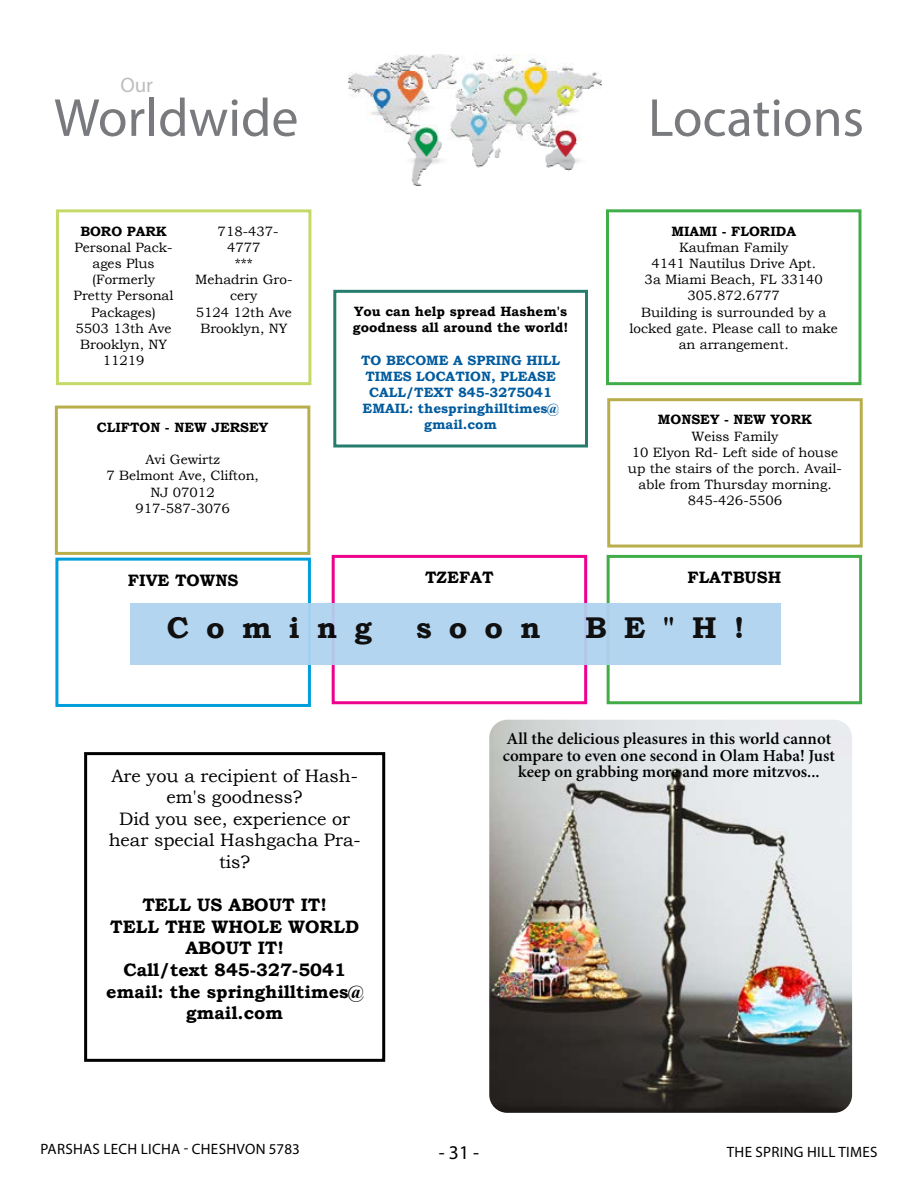
<style>
.page{position:relative;width:918px;height:1188px;background:#fff}
.page>*{position:absolute;margin:0;border:0;box-sizing:border-box;transform-origin:0 0}
.t1{font:54px "Myriad Pro";color:#797a7d}
.t2{font:700 30px "Bookman Old Style";letter-spacing:.57em;color:#000}
.t3{font:21px "Myriad Pro";color:#bcbec0}
.t4{font:19.5px "Myriad Pro";color:#000}
.t5{font:700 18px/21.6px "Bookman Old Style";color:#000;text-align:center}
.t6{font:18px/21.6px "Bookman Old Style";color:#000;text-align:center}
.t7{font:700 16.5px/16.5px "Adobe Hebrew";color:#000}
.t8{font:700 16.5px "Bookman Old Style";color:#000}
.t9{font:15px "Myriad Pro";letter-spacing:.02em;color:#000}
.t10{font:13.5px/16.2px "Bookman Old Style";color:#000;text-align:center}
.t11{font:700 13.5px/16.2px "Bookman Old Style";color:#000}
.t12{font:700 13.5px/16.2px "Bookman Old Style";color:#005b9e;text-align:center}
</style>
<div class="page">
<img style="left:348px;top:55px;width:253px;height:131px">
<div style="left:55px;top:558px;width:256px;height:149px;border:3px solid #009edb"></div>
<div style="left:607px;top:555px;width:255px;height:149px;border:3px solid #41ad49"></div>
<div style="left:332px;top:555px;width:255px;height:149px;border:3px solid #ec008c"></div>
<div style="left:333px;top:290px;width:255px;height:158px;border:3px solid #267d6d"></div>
<div style="left:56px;top:209px;width:255px;height:176px;border:3px solid #c3da68"></div>
<div style="left:607px;top:398px;width:256px;height:150px;border:3px solid #b9ae4c"></div>
<div style="left:606px;top:209px;width:255px;height:176px;border:3px solid #41ad49"></div>
<div style="left:131px;top:603px;width:650px;height:62px;background:#b0d3f0"></div>
<div style="left:55px;top:406px;width:255px;height:149px;border:3px solid #b9ae4c"></div>
<img style="left:489px;top:720px;width:363px;height:393px">
<div style="left:84px;top:752px;width:301px;height:310px;border:3px solid #000"></div>
<h3 class="t3" style="left:120px;top:72px;width:34px">Our</h3>
<h1 class="t1" style="left:54px;top:84px;width:246px">Worldwide</h1>
<h1 class="t1" style="left:648px;top:84px;width:217px">Locations</h1>
<p class="t11" style="left:80px;top:223px;width:88px">BORO PARK</p>
<p class="t10" style="left:93px;top:255px;width:64px">ages Plus</p>
<p class="t10" style="left:75px;top:239px;width:100px">Personal Pack-</p>
<p class="t10" style="left:74px;top:272px;width:101px">(Formerly<br>Pretty Personal<br>Packages(<br>5503 13th Ave<br>Brooklyn, NY<br>11219</p>
<p class="t10" style="left:218px;top:223px;width:63px">718-437-</p>
<p class="t10" style="left:227px;top:239px;width:35px">4777</p>
<p class="t10" style="left:235px;top:255px;width:19px">***</p>
<p class="t10" style="left:230px;top:288px;width:29px">cery</p>
<p class="t10" style="left:195px;top:272px;width:99px">Mehadrin Gro-</p>
<p class="t10" style="left:196px;top:304px;width:98px">5124 12th Ave<br>Brooklyn, NY</p>
<p class="t11" style="left:97px;top:419px;width:173px">CLIFTON - NEW JERSEY</p>
<p class="t10" style="left:106px;top:451px;width:154px">Avi Gewirtz<br>7 Belmont Ave, Clifton,<br>NJ 07012<br>917-587-3076</p>
<p class="t11" style="left:353px;top:303px;width:217px">You can help spread Hashem s' goodness all around the world!</p>
<p class="t12" style="left:361px;top:352px;width:200px">TO BECOME A SPRING HILL<br>TIMES LOCATION, PLEASE<br>CALL/TEXT 845-3275041<br>EMAIL: thespringhilltimes@ gmail.com</p>
<p class="t11" style="left:671px;top:223px;width:126px">MIAMI - FLORIDA</p>
<p class="t10" style="left:630px;top:239px;width:210px">Kaufman Family<br>4141 Nautilus Drive Apt.<br>3a Miami Beach, FL 33140<br>305.872.6777<br>Building is surrounded by a locked gate. Please call to make an arrangement.</p>
<p class="t11" style="left:658px;top:412px;width:156px">MONSEY - NEW YORK</p>
<p class="t10" style="left:632px;top:428px;width:208px">Weiss Family<br>10 Elyon Rd- Left side of house</p>
<p class="t10" style="left:638px;top:477px;width:195px">able from Thursday morning.</p>
<p class="t10" style="left:628px;top:460px;width:216px">up the stairs of the porch. Avail-</p>
<p class="t10" style="left:688px;top:493px;width:96px">845-426-5506</p>
<p class="t8" style="left:128px;top:568px;width:112px">FIVE TOWNS</p>
<h2 class="t2" style="left:167px;top:606px;width:206px">Coming</h2>
<p class="t8" style="left:425px;top:566px;width:70px">TZEFAT</p>
<h2 class="t2" style="left:416px;top:606px;width:126px">soon</h2>
<h2 class="t2" style="left:585px;top:606px;width:62px">B E</h2>
<h2 class="t2" style="left:662px;top:606px;width:14px">"</h2>
<p class="t8" style="left:688px;top:566px;width:95px">FLATBUSH</p>
<h2 class="t2" style="left:692px;top:606px;width:26px">H</h2>
<h2 class="t2" style="left:734px;top:606px;width:12px">!</h2>
<p class="t7" style="left:503px;top:731px;width:334px">All the delicious pleasures in this world cannot compare to even one second in Olam Haba! Just</p>
<h3 class="t6" style="left:111px;top:765px;width:248px">Are you a recipient of Hash-</h3>
<p class="t7" style="left:518px;top:764px;width:303px">keep on grabbing more and more mitzvos...</p>
<h3 class="t6" style="left:119px;top:786px;width:233px">em s' goodness?<br>Did you see, experience or</h3>
<h3 class="t6" style="left:219px;top:851px;width:33px">tis?</h3>
<h3 class="t6" style="left:109px;top:829px;width:253px">hear special Hashgacha Pra-</h3>
<h3 class="t5" style="left:106px;top:894px;width:259px">TELL US ABOUT IT!<br>TELL THE WHOLE WORLD<br>ABOUT IT!<br>Call/text 845-327-5041 email: the springhilltimes@ gmail.com</h3>
<p class="t9" style="left:41px;top:1140px;width:261px">PARSHAS LECH LICHA - CHESHVON 5783</p>
<h3 class="t4" style="left:439px;top:1141px;width:42px">-31-</h3>
<p class="t9" style="left:727px;top:1143px;width:152px">THE SPRING HILL TIMES</p>
</div>
